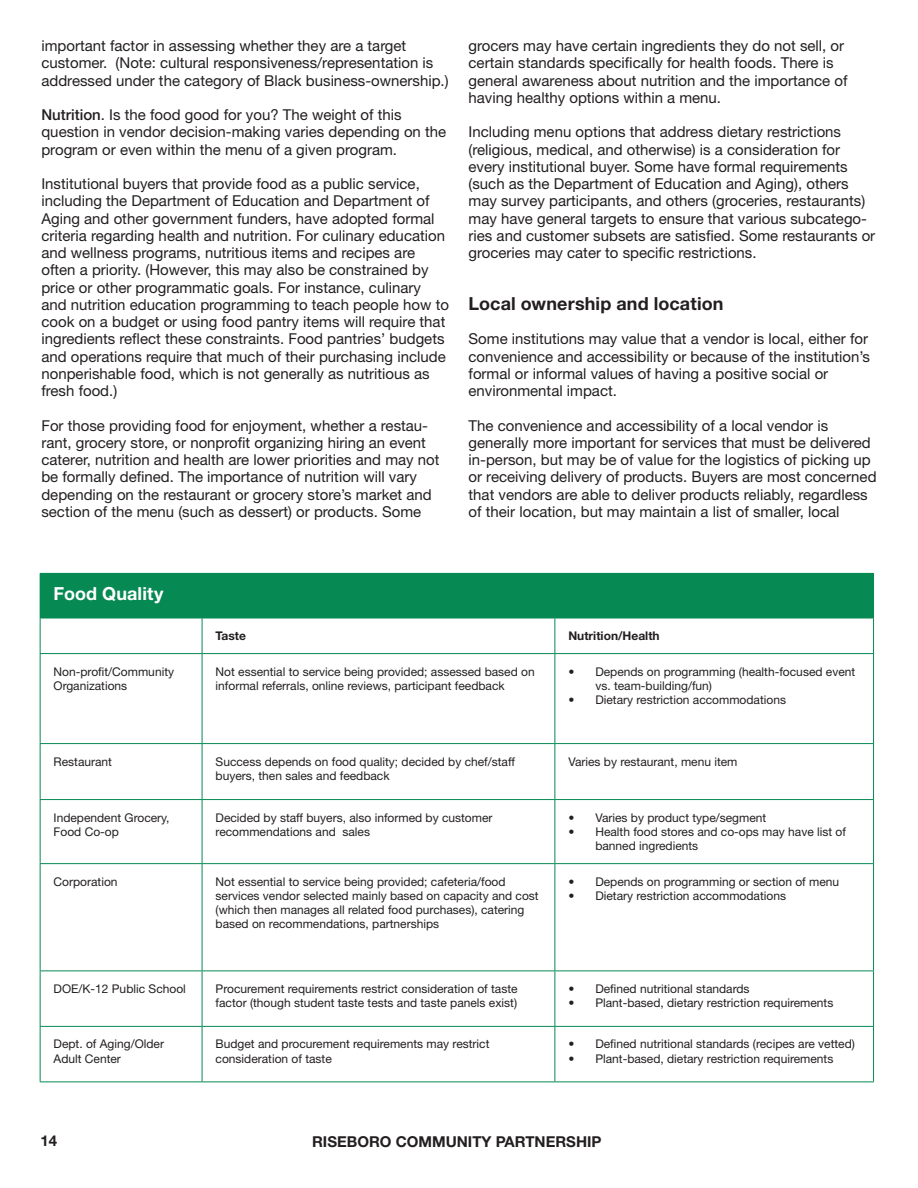
<style>
.page{position:relative;width:918px;height:1188px;background:#fff}
.page>*{position:absolute;margin:0;border:0;box-sizing:border-box;transform-origin:0 0}
.Heading_2{font:700 18px "Helvetica Neue LT Pro";letter-spacing:.005em;color:#231f20}
.Heading_2-2{font:700 18px "Helvetica Neue LT Pro";letter-spacing:.005em;color:#fff}
.t1{font:15px/17.2px "Helvetica Neue LT Pro";color:#231f20}
.t2{font:700 15px "Helvetica Neue LT Pro";color:#231f20}
.t3{font:12px/14.2px "Helvetica Neue LT Pro";color:#231f20}
.t4{font:700 12px "Helvetica Neue LT Pro";color:#231f20}
.s1{font-weight:500}
</style>
<div class="page">
<div style="left:40px;top:573px;width:834px;height:45px;background:#078953"></div>
<hr style="left:40px;top:618px;width:162px;height:1px;background:#078953">
<hr style="left:40px;top:618px;width:1px;height:35px;background:#078953">
<hr style="left:202px;top:618px;width:353px;height:1px;background:#078953">
<hr style="left:202px;top:618px;width:1px;height:35px;background:#078953">
<hr style="left:555px;top:618px;width:319px;height:1px;background:#078953">
<hr style="left:555px;top:618px;width:1px;height:35px;background:#078953">
<hr style="left:873px;top:618px;width:1px;height:35px;background:#078953">
<hr style="left:40px;top:653px;width:162px;height:1px;background:#078953">
<hr style="left:40px;top:654px;width:1px;height:89px;background:#078953">
<hr style="left:202px;top:653px;width:353px;height:1px;background:#078953">
<hr style="left:202px;top:654px;width:1px;height:89px;background:#078953">
<hr style="left:555px;top:653px;width:319px;height:1px;background:#078953">
<hr style="left:555px;top:654px;width:1px;height:89px;background:#078953">
<hr style="left:873px;top:654px;width:1px;height:89px;background:#078953">
<hr style="left:40px;top:743px;width:162px;height:1px;background:#078953">
<hr style="left:40px;top:744px;width:1px;height:55px;background:#078953">
<hr style="left:202px;top:743px;width:353px;height:1px;background:#078953">
<hr style="left:202px;top:744px;width:1px;height:55px;background:#078953">
<hr style="left:555px;top:743px;width:319px;height:1px;background:#078953">
<hr style="left:555px;top:744px;width:1px;height:55px;background:#078953">
<hr style="left:873px;top:744px;width:1px;height:55px;background:#078953">
<hr style="left:40px;top:799px;width:162px;height:1px;background:#078953">
<hr style="left:40px;top:800px;width:1px;height:63px;background:#078953">
<hr style="left:202px;top:799px;width:353px;height:1px;background:#078953">
<hr style="left:202px;top:800px;width:1px;height:63px;background:#078953">
<hr style="left:555px;top:799px;width:319px;height:1px;background:#078953">
<hr style="left:555px;top:800px;width:1px;height:63px;background:#078953">
<hr style="left:873px;top:800px;width:1px;height:63px;background:#078953">
<hr style="left:40px;top:863px;width:162px;height:1px;background:#078953">
<hr style="left:40px;top:864px;width:1px;height:107px;background:#078953">
<hr style="left:202px;top:863px;width:353px;height:1px;background:#078953">
<hr style="left:202px;top:864px;width:1px;height:107px;background:#078953">
<hr style="left:555px;top:863px;width:319px;height:1px;background:#078953">
<hr style="left:555px;top:864px;width:1px;height:107px;background:#078953">
<hr style="left:873px;top:864px;width:1px;height:107px;background:#078953">
<hr style="left:40px;top:971px;width:162px;height:1px;background:#078953">
<hr style="left:40px;top:971px;width:1px;height:55px;background:#078953">
<hr style="left:202px;top:971px;width:353px;height:1px;background:#078953">
<hr style="left:202px;top:971px;width:1px;height:55px;background:#078953">
<hr style="left:555px;top:971px;width:319px;height:1px;background:#078953">
<hr style="left:555px;top:971px;width:1px;height:55px;background:#078953">
<hr style="left:873px;top:971px;width:1px;height:55px;background:#078953">
<hr style="left:40px;top:1026px;width:162px;height:1px;background:#078953">
<hr style="left:40px;top:1027px;width:1px;height:55px;background:#078953">
<hr style="left:202px;top:1026px;width:353px;height:1px;background:#078953">
<hr style="left:202px;top:1027px;width:1px;height:55px;background:#078953">
<hr style="left:555px;top:1026px;width:319px;height:1px;background:#078953">
<hr style="left:555px;top:1027px;width:1px;height:55px;background:#078953">
<hr style="left:873px;top:1027px;width:1px;height:55px;background:#078953">
<hr style="left:40px;top:1082px;width:162px;height:1px;background:#078953">
<hr style="left:202px;top:1082px;width:353px;height:1px;background:#078953">
<hr style="left:555px;top:1082px;width:319px;height:1px;background:#078953">
<p class="t1" style="left:41px;top:37px;width:409px">important factor in assessing whether they are a target customer. (Note: cultural responsiveness/representation is addressed under the category of Black business-ownership.)</p>
<p class="t1" style="left:41px;top:106px;width:406px"><span class="s1">Nutrition</span>. Is the food good for you? The weight of this question in vendor decision-making varies depending on the program or even within the menu of a given program.</p>
<p class="t1" style="left:41px;top:175px;width:409px">Institutional buyers that provide food as a public service, including the Department of Education and Department of Aging and other government funders, have adopted formal criteria regarding health and nutrition. For culinary education and wellness programs, nutritious items and recipes are often a priority. (However, this may also be constrained by price or other programmatic goals. For instance, culinary and nutrition education programming to teach people how to cook on a budget or using food pantry items will require that ingredients reflect these constraints. Food pantries’ budgets and operations require that much of their purchasing include nonperishable food, which is not generally as nutritious as fresh food.)</p>
<p class="t1" style="left:41px;top:416px;width:400px">For those providing food for enjoyment, whether a restau&shy;rant, grocery store, or nonprofit organizing hiring an event caterer, nutrition and health are lower priorities and may not be formally defined. The importance of nutrition will vary depending on the restaurant or grocery store’s market and section of the menu (such as dessert) or products. Some</p>
<p class="t1" style="left:469px;top:37px;width:380px">grocers may have certain ingredients they do not sell, or certain standards specifically for health foods. There is general awareness about nutrition and the importance of having healthy options within a menu.</p>
<p class="t1" style="left:469px;top:123px;width:408px">Including menu options that address dietary restrictions (religious, medical, and otherwise) is a consideration for every institutional buyer. Some have formal requirements (such as the Department of Education and Aging), others may survey participants, and others (groceries, restaurants) may have general targets to ensure that various subcatego&shy;ries and customer subsets are satisfied. Some restaurants or groceries may cater to specific restrictions.</p>
<p class="Heading_2" style="left:469px;top:292px;width:256px">Local ownership and location</p>
<p class="t1" style="left:469px;top:330px;width:403px">Some institutions may value that a vendor is local, either for convenience and accessibility or because of the institution’s formal or informal values of having a positive social or environmental impact.</p>
<p class="t1" style="left:469px;top:416px;width:410px">The convenience and accessibility of a local vendor is generally more important for services that must be delivered in-person, but may be of value for the logistics of picking up or receiving delivery of products. Buyers are most concerned that vendors are able to deliver products reliably, regardless of their location, but may maintain a list of smaller, local</p>
<p class="Heading_2-2" style="left:54px;top:582px;width:111px">Food Quality</p>
<p class="t4" style="left:216px;top:628px;width:32px">Taste</p>
<p class="t4" style="left:568px;top:628px;width:93px">Nutrition/Health</p>
<p class="t3" style="left:54px;top:664px;width:122px">Non-profit/Community<br>Organizations</p>
<p class="t3" style="left:216px;top:664px;width:321px">Not essential to service being provided; assessed based on informal referrals, online reviews, participant feedback</p>
<p class="t3" style="left:595px;top:664px;width:261px;text-indent:-27px">• Depends on programming (health-focused event vs. team-building/fun)</p>
<p class="t3" style="left:568px;top:692px;width:219px">• Dietary restriction accommodations</p>
<p class="t3" style="left:54px;top:754px;width:60px">Restaurant</p>
<p class="t3" style="left:216px;top:754px;width:301px">Success depends on food quality; decided by chef/staff buyers, then sales and feedback</p>
<p class="t3" style="left:568px;top:754px;width:171px">Varies by restaurant, menu item</p>
<p class="t3" style="left:54px;top:810px;width:118px">Independent Grocery,<br>Food Co-op</p>
<p class="t3" style="left:216px;top:810px;width:278px">Decided by staff buyers, also informed by customer recommendations and sales</p>
<p class="t3" style="left:568px;top:810px;width:199px">• Varies by product type/segment</p>
<p class="t3" style="left:595px;top:824px;width:252px;text-indent:-27px">• Health food stores and co-ops may have list of banned ingredients</p>
<p class="t3" style="left:54px;top:874px;width:65px">Corporation</p>
<p class="t3" style="left:216px;top:874px;width:325px">Not essential to service being provided; cafeteria/food services vendor selected mainly based on capacity and cost (which then manages all related food purchases), catering based on recommendations, partnerships</p>
<p class="t3" style="left:568px;top:874px;width:272px">• Depends on programming or section of menu</p>
<p class="t3" style="left:568px;top:888px;width:219px">• Dietary restriction accommodations</p>
<p class="t3" style="left:54px;top:981px;width:134px">DOE/K-12 Public School</p>
<p class="t3" style="left:216px;top:981px;width:304px">Procurement requirements restrict consideration of taste factor (though student taste tests and taste panels exist)</p>
<p class="t3" style="left:568px;top:981px;width:183px">• Defined nutritional standards</p>
<p class="t3" style="left:568px;top:996px;width:267px">• Plant-based, dietary restriction requirements</p>
<p class="t3" style="left:54px;top:1037px;width:112px">Dept. of Aging/Older<br>Adult Center</p>
<p class="t3" style="left:216px;top:1037px;width:275px">Budget and procurement requirements may restrict consideration of taste</p>
<p class="t3" style="left:568px;top:1037px;width:288px">• Defined nutritional standards (recipes are vetted)</p>
<p class="t3" style="left:568px;top:1051px;width:267px">• Plant-based, dietary restriction requirements</p>
<p class="t2" style="left:40px;top:1132px;width:18px">14</p>
<p class="t2" style="left:312px;top:1133px;width:291px">RISEBORO COMMUNITY PARTNERSHIP</p>
</div>
